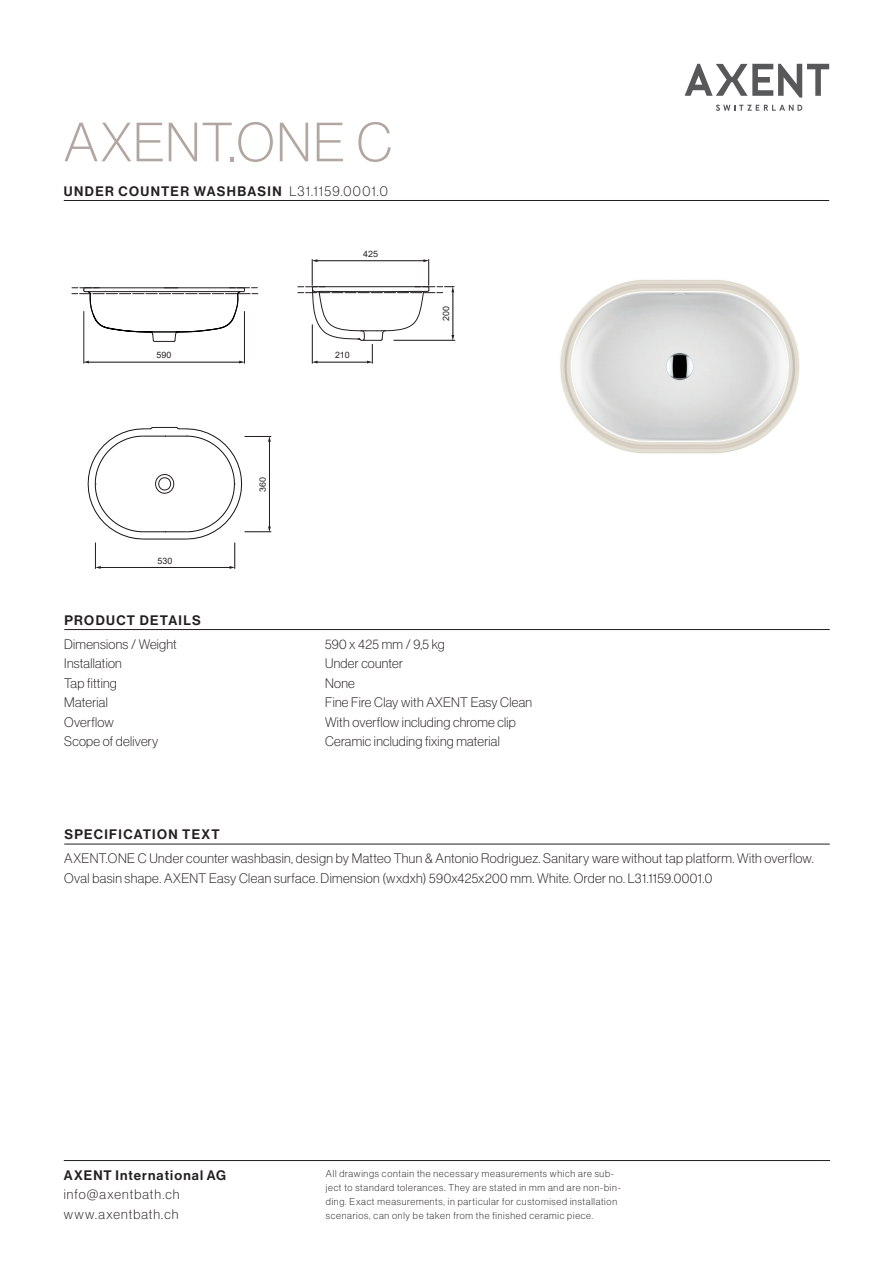
<style>
.page{position:relative;width:893px;height:1263px;background:#fff}
.page>*{position:absolute;margin:0;border:0;box-sizing:border-box;transform-origin:0 0}
.t1{font:54px "N Haas Grotesk DS Pro 35 X Lt";letter-spacing:.03em;color:#b2a6a1}
.t2{font:13.5px/19.5px "N Haas Grotesk DS Pro 35 X Lt";letter-spacing:.02em;color:#231f20}
.t3{font:13.5px "N Haas Grotesk DS Pro 65 Md";letter-spacing:.09em;color:#231f20}
.t4{font:13.5px/19.5px "N Haas Grotesk DS Pro 35 X Lt";letter-spacing:.07em;color:#231f20}
.t5{font:9.75px/14px "N Haas Grotesk DS Pro 35 X Lt";letter-spacing:.075em;color:#231f20}
.t6{font:8.7px "Arial";color:#231f20}
.s1{font-family:"N Haas Grotesk DS Pro 35 X Lt"}
</style>
<div class="page">
<hr style="left:64px;top:200px;width:765px;height:1px;background:#231f20">
<hr style="left:64px;top:629px;width:766px;height:1px;background:#231f20">
<hr style="left:64px;top:844px;width:766px;height:1px;background:#231f20">
<img style="left:560px;top:280px;width:240px;height:174px">
<hr style="left:88px;top:362px;width:152px;height:1px;background:#231f20">
<hr style="left:393px;top:340px;width:62px;height:1px;background:#231f20">
<hr style="left:84px;top:311px;width:1px;height:52px;background:#231f20">
<hr style="left:244px;top:311px;width:1px;height:52px;background:#231f20">
<svg style="left:298px;top:259px;width:156px;height:104px"></svg>
<svg style="left:72px;top:287px;width:186px;height:55px"></svg>
<svg style="left:88px;top:427px;width:183px;height:142px"></svg>
<svg style="left:685px;top:64px;width:144px;height:34px"></svg>
<svg style="left:716px;top:105px;width:86px;height:6px"></svg>
<hr style="left:64px;top:1160px;width:766px;height:1px;background:#231f20">
<h1 class="t1" style="left:64px;top:112px;width:329px">AXENT.ONE C</h1>
<p class="t3" style="left:64px;top:183px;width:325px">UNDER COUNTER WASHBASIN <span class="s1">L31.1159.0001.0</span></p>
<p class="t6" style="left:363px;top:248px;width:16px">425</p>
<p class="t6" style="left:157px;top:349px;width:16px">590</p>
<p class="t6" style="left:335px;top:349px;width:16px">210</p>
<p class="t6" style="left:158px;top:555px;width:16px">530</p>
<p class="t6" style="left:257px;top:491px;width:16px;rotate:-90deg">360</p>
<p class="t6" style="left:440px;top:321px;width:16px;rotate:-90deg">200</p>
<p class="t3" style="left:64px;top:612px;width:138px">PRODUCT DETAILS</p>
<p class="t2" style="left:64px;top:634px;width:114px">Dimensions / Weight<br>Installation<br>Tap fitting<br>Material<br>Overflow<br>Scope of delivery</p>
<p class="t2" style="left:325px;top:634px;width:209px">590 x 425 mm / 9,5 kg<br>Under counter<br>None<br>Fine Fire Clay with AXENT Easy Clean<br>With overflow including chrome clip<br>Ceramic including fixing material</p>
<p class="t3" style="left:64px;top:827px;width:157px">SPECIFICATION TEXT</p>
<p class="t2" style="left:64px;top:849px;width:751px">AXENT.ONE C Under counter washbasin, design by Matteo Thun &amp; Antonio Rodriguez. Sanitary ware without tap platform. With overflow.<br>Oval basin shape. AXENT Easy Clean surface. Dimension (wxdxh) 590x425x200 mm. White. Order no. L31.1159.0001.0</p>
<p class="t3" style="left:64px;top:1167px;width:164px">AXENT International AG</p>
<p class="t4" style="left:64px;top:1185px;width:117px">info@axentbath.ch www.axentbath.ch</p>
<p class="t5" style="left:326px;top:1166px;width:296px">All drawings contain the necessary measurements which are sub&shy;ject to standard tolerances. They are stated in mm and are non-bin&shy;ding. Exact measurements, in particular for customised installation scenarios, can only be taken from the finished ceramic piece.</p>
</div>
